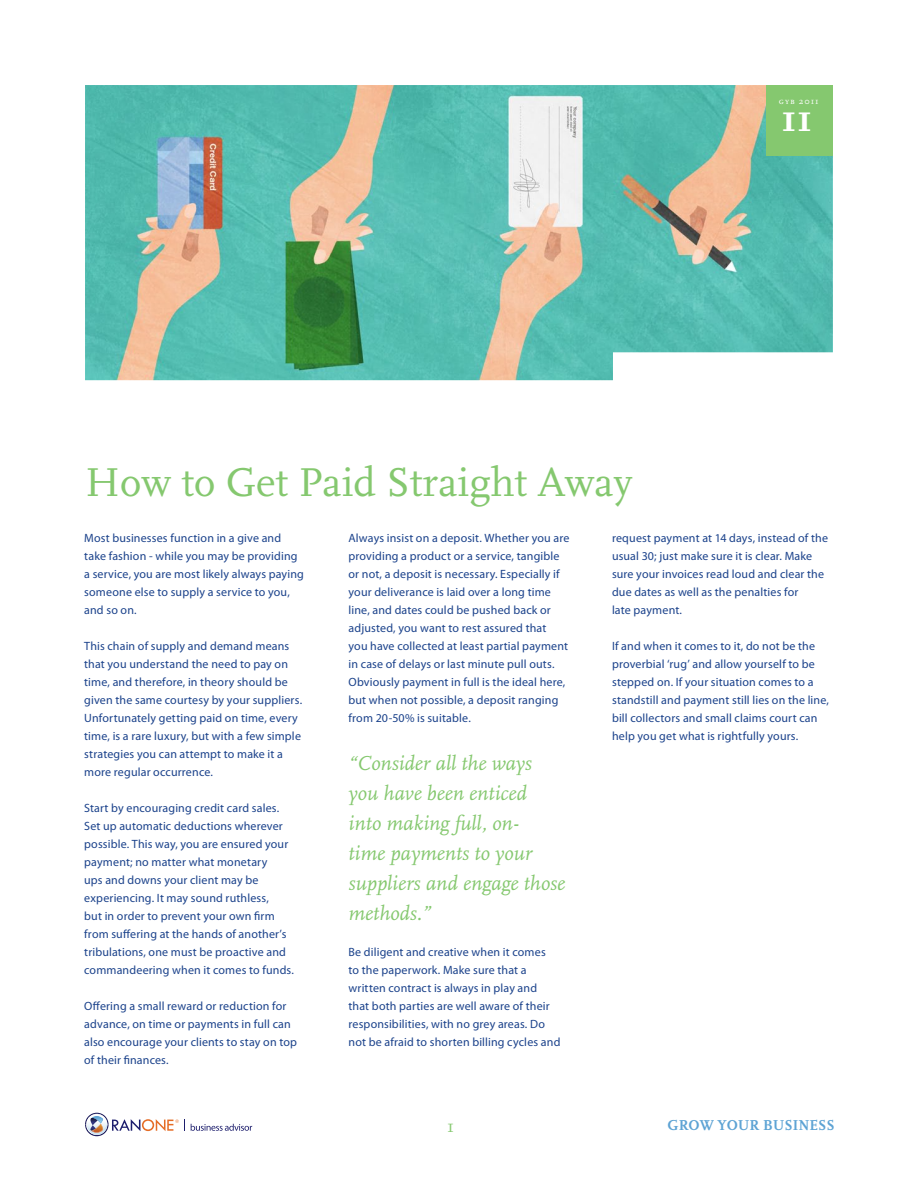
<style>
.page{position:relative;width:918px;height:1188px;background:#fff}
.page>*{position:absolute;margin:0;border:0;box-sizing:border-box;transform-origin:0 0}
.t1{font:42px "Scala";color:#85c86f}
.t2{font:700 40.2px "Scala";color:#fff}
.quote{font:italic 21px/30px "Scala";color:#85c86f}
.t3{font:18px "Scala";color:#85c86f}
.t4{font:700 15px "Scala";color:#5da3d4}
.Content{font:12px/18px "Myriad Pro";letter-spacing:.015em;color:#1b428b}
.t5{font:9px "Scala Caps";letter-spacing:.1em;color:#fff}
</style>
<div class="page">
<svg style="left:85px;top:1113px;width:94px;height:23px"></svg>
<svg style="left:190px;top:1123px;width:62px;height:8px"></svg>
<img style="left:85px;top:85px;width:748px;height:295px">
<div style="left:766px;top:85px;width:67px;height:70px;background:#85c86f"></div>
<p class="t5" style="left:779px;top:96px;width:41px">gyb 2011</p>
<p class="t2" style="left:781px;top:96px;width:33px">11</p>
<p class="t1" style="left:85px;top:459px;width:549px">How to Get Paid Straight Away</p>
<p class="Content" style="left:84px;top:529px;width:221px">Most businesses function in a give and take fashion - while you may be providing a service, you are most likely always paying someone else to supply a service to you, and so on.</p>
<p class="Content" style="left:84px;top:637px;width:219px">This chain of supply and demand means that you understand the need to pay on time, and therefore, in theory should be given the same courtesy by your suppliers.<br>Unfortunately getting paid on time, every time, is a rare luxury, but with a few simple strategies you can attempt to make it a more regular occurrence.</p>
<p class="Content" style="left:84px;top:799px;width:211px">Start by encouraging credit card sales.<br>Set up automatic deductions wherever possible. This way, you are ensured your payment; no matter what monetary<br>ups and downs your client may be experiencing. It may sound ruthless,<br>but in order to prevent your own firm from suffering at the hands of another’s tribulations, one must be proactive and commandeering when it comes to funds.</p>
<p class="Content" style="left:84px;top:997px;width:214px">Offering a small reward or reduction for advance, on time or payments in full can also encourage your clients to stay on top of their finances.</p>
<p class="Content" style="left:612px;top:529px;width:218px">request payment at 14 days, instead of the usual 30; just make sure it is clear. Make sure your invoices read loud and clear the due dates as well as the penalties for</p>
<p class="Content" style="left:612px;top:601px;width:72px">late payment.</p>
<p class="Content" style="left:612px;top:637px;width:219px">If and when it comes to it, do not be the proverbial ‘rug’ and allow yourself to be stepped on. If your situation comes to a standstill and payment still lies on the line, bill collectors and small claims court can help you get what is rightfully yours.</p>
<p class="Content" style="left:349px;top:529px;width:222px">Always insist on a deposit. Whether you are providing a product or a service, tangible or not, a deposit is necessary. Especially if your deliverance is laid over a long time line, and dates could be pushed back or adjusted, you want to rest assured that<br>you have collected at least partial payment in case of delays or last minute pull outs.<br>Obviously payment in full is the ideal here, but when not possible, a deposit ranging from 20-50% is suitable.</p>
<p class="quote" style="left:349px;top:749px;width:218px">“Consider all the ways you have been enticed<br>into making full, on-<br>time payments to your suppliers and engage those methods.”</p>
<p class="Content" style="left:349px;top:943px;width:213px">Be diligent and creative when it comes<br>to the paperwork. Make sure that a written contract is always in play and that both parties are well aware of their responsibilities, with no grey areas. Do not be afraid to shorten billing cycles and</p>
<p class="t3" style="left:447px;top:1116px;width:8px">1</p>
<p class="t4" style="left:668px;top:1117px;width:169px">GROW YOUR BUSINESS</p>
</div>
